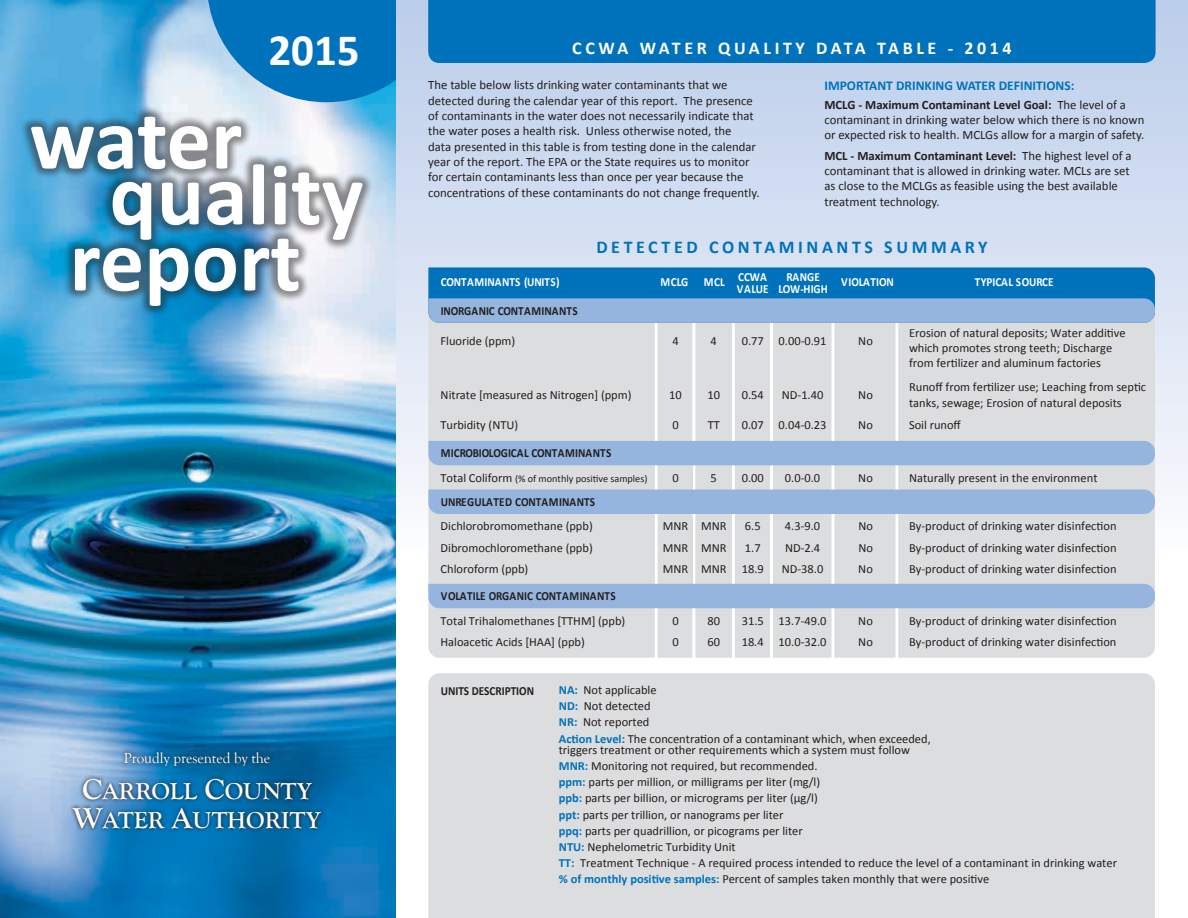
<style>
.page{position:relative;width:1188px;height:918px;background:#fff}
.page>*{position:absolute;margin:0;border:0;box-sizing:border-box;transform-origin:0 0}
.t1{font:700 88.2px/66.2px "Calibri";color:#fff}
.t2{font:700 45px "Calibri";color:#fff}
.t3{font:700 24px/28.5px "Goudy Old Style T";color:#fff;text-align:center}
.t4{font:700 18px "Calibri";letter-spacing:.2em;color:#fff}
.t5{font:700 18px "Calibri";letter-spacing:.2em;color:#0072bc}
.t6{font:15px "Goudy Old Style T";color:#fff}
.t7{font:700 13.5px "Calibri";color:#0072bc}
.t8{font:12.75px/15.3px "Calibri";color:#231f20}
.t9{font:12.45px/16px "Calibri";color:#231f20}
.t10{font:700 12.45px "Calibri";letter-spacing:-.005em;color:#231f20;scale:.9 1}
.t11{font:700 12.45px/12.1px "Calibri";letter-spacing:-.005em;color:#fff;text-align:right;scale:.9 1}
.t12{font:10.2px "Calibri";color:#231f20}
.s1{font-weight:700}
.s2{font-size:12.45px}
.s3{font-size:30px}
.s4{font-weight:700;color:#0072bc}
</style>
<div class="page">
<img style="left:0;top:0;width:396px;height:918px">
<svg style="left:207px;top:0;width:189px;height:102px;background:#2084c5"></svg>
<div style="left:20px;top:106px;width:353px;height:211px;background:#231f20;opacity:.5"></div>
<svg style="left:69px;top:748px;width:256px;height:85px;background:#226fa1"></svg>
<div style="left:396px;top:0;width:792px;height:566px;background:linear-gradient(to bottom,#bacdea,#fdfcfe)"></div>
<div style="left:428px;top:0;width:728px;height:63px;background:#0072bc"></div>
<div style="left:428px;top:323px;width:727px;height:335px;background:#dcddde"></div>
<div style="left:655px;top:270px;width:3px;height:175px;border:2px solid #fff"></div>
<div style="left:655px;top:513px;width:3px;height:75px;border:2px solid #fff"></div>
<div style="left:655px;top:600px;width:3px;height:62px;border:2px solid #fff"></div>
<svg style="left:428px;top:267px;width:727px;height:56px;background:#4390cb"></svg>
<svg style="left:428px;top:441px;width:727px;height:73px;background:#acc2de"></svg>
<div style="left:428px;top:584px;width:727px;height:24px;background:#95b5df"></div>
<div style="left:428px;top:673px;width:727px;height:245px;background:#dcddde"></div>
<h2 class="t2" style="left:268px;top:21px;width:93px">2015</h2>
<h3 class="t4" style="left:572px;top:37px;width:441px">CCWA WATER QUALITY DATA TABLE - 2014</h3>
<p class="t7" style="left:824px;top:77px;width:252px">IMPORTANT DRINKING WATER DEFINITIONS:</p>
<p class="t8" style="left:824px;top:97px;width:322px"><span class="s1">MCLG - Maximum Contaminant Level Goal:</span> The level of a contaminant in drinking water below which there is no known or expected risk to health. MCLGs allow for a margin of safety.</p>
<p class="t8" style="left:824px;top:148px;width:309px"><span class="s1">MCL - Maximum Contaminant Level:</span> The highest level of a contaminant that is allowed in drinking water. MCLs are set as close to the MCLGs as feasible using the best available treatment technology.</p>
<h3 class="t5" style="left:596px;top:236px;width:393px">DETECTED CONTAMINANTS SUMMARY</h3>
<p class="t8" style="left:428px;top:78px;width:333px">The table below lists drinking water contaminants that we detected during the calendar year of this report. The presence of contaminants in the water does not necessarily indicate that the water poses a health risk. Unless otherwise noted, the<br>data presented in this table is from testing done in the calendar year of the report. The EPA or the State requires us to monitor for certain contaminants less than once per year because the concentrations of these contaminants do not change frequently.</p>
<h1 class="t1" style="left:30px;top:106px;width:214px">water</h1>
<h1 class="t1" style="left:70px;top:162px;width:295px;text-indent:40px">quality report</h1>
<p class="t11" style="left:441px;top:276px;width:134px">CONTAMINANTS (UNITS)</p>
<p class="t11" style="left:661px;top:276px;width:32px">MCLG</p>
<p class="t11" style="left:704px;top:271px;width:73px">MCL CCWA<br>VALUE</p>
<p class="t11" style="left:778px;top:271px;width:56px;text-align:center">RANGE<br>LOW-HIGH</p>
<p class="t11" style="left:841px;top:276px;width:60px">VIOLATION</p>
<p class="t11" style="left:975px;top:276px;width:89px">TYPICAL SOURCE</p>
<p class="t10" style="left:441px;top:303px;width:154px">INORGANIC CONTAMINANTS</p>
<p class="t9" style="left:441px;top:333px;width:76px">Fluoride (ppm)</p>
<p class="t9" style="left:672px;top:333px;width:8px">4</p>
<p class="t9" style="left:711px;top:333px;width:8px">4</p>
<p class="t9" style="left:742px;top:333px;width:86px">0.77 0.00-0.91</p>
<p class="t9" style="left:858px;top:333px;width:16px">No</p>
<p class="t9" style="left:909px;top:326px;width:218px;line-height:14.9px">Erosion of natural deposits; Water additive which promotes strong teeth; Discharge from fertilizer and aluminum factories</p>
<p class="t9" style="left:441px;top:387px;width:192px">Nitrate [measured as Nitrogen] (ppm)</p>
<p class="t9" style="left:669px;top:387px;width:14px">10</p>
<p class="t9" style="left:708px;top:387px;width:14px">10</p>
<p class="t9" style="left:742px;top:387px;width:24px">0.54</p>
<p class="t9" style="left:782px;top:387px;width:43px">ND-1.40</p>
<p class="t9" style="left:858px;top:387px;width:16px">No</p>
<p class="t9" style="left:909px;top:379px;width:239px">Runoff from fertilizer use; Leaching from septic tanks, sewage; Erosion of natural deposits</p>
<p class="t9" style="left:441px;top:417px;width:79px">Turbidity (NTU)</p>
<p class="t9" style="left:672px;top:417px;width:8px">0</p>
<p class="t9" style="left:708px;top:417px;width:14px">TT</p>
<p class="t9" style="left:742px;top:417px;width:86px">0.07 0.04-0.23</p>
<p class="t9" style="left:858px;top:417px;width:16px">No</p>
<p class="t9" style="left:909px;top:417px;width:53px">Soil runoff</p>
<p class="t10" style="left:441px;top:445px;width:191px">MICROBIOLOGICAL CONTAMINANTS</p>
<p class="t12" style="left:441px;top:472px;width:208px"><span class="s2">Total Coliform</span> (% of monthly positive samples)</p>
<p class="t9" style="left:672px;top:470px;width:8px">0</p>
<p class="t9" style="left:711px;top:470px;width:8px">5</p>
<p class="t9" style="left:742px;top:470px;width:24px">0.00</p>
<p class="t9" style="left:785px;top:470px;width:37px">0.0-0.0</p>
<p class="t9" style="left:858px;top:470px;width:16px">No</p>
<p class="t9" style="left:909px;top:470px;width:190px">Naturally present in the environment</p>
<p class="t9" style="left:441px;top:518px;width:154px">Dichlorobromomethane (ppb)</p>
<p class="t9" style="left:663px;top:518px;width:65px">MNR MNR</p>
<p class="t9" style="left:745px;top:518px;width:17px">6.5</p>
<p class="t9" style="left:785px;top:518px;width:37px">4.3-9.0</p>
<p class="t9" style="left:858px;top:518px;width:16px">No</p>
<p class="t9" style="left:441px;top:540px;width:154px">Dibromochloromethane (ppb)</p>
<p class="t9" style="left:663px;top:540px;width:65px">MNR MNR</p>
<p class="t9" style="left:745px;top:540px;width:17px">1.7</p>
<p class="t9" style="left:785px;top:540px;width:37px">ND-2.4</p>
<p class="t9" style="left:858px;top:540px;width:16px">No</p>
<p class="t9" style="left:441px;top:561px;width:89px">Chloroform (ppb)</p>
<p class="t10" style="left:441px;top:494px;width:173px">UNREGULATED CONTAMINANTS</p>
<p class="t9" style="left:909px;top:516px;width:209px;line-height:21.5px">By-product of drinking water disinfection<br>By-product of drinking water disinfection</p>
<p class="t9" style="left:663px;top:561px;width:102px">MNR MNR 18.9</p>
<p class="t9" style="left:782px;top:561px;width:43px">ND-38.0</p>
<p class="t9" style="left:858px;top:561px;width:16px">No</p>
<p class="t9" style="left:909px;top:561px;width:209px">By-product of drinking water disinfection</p>
<p class="t10" style="left:441px;top:588px;width:196px">VOLATILE ORGANIC CONTAMINANTS</p>
<p class="t6" style="left:124px;top:750px;width:148px">Proudly presented by the</p>
<h3 class="t3" style="left:73px;top:778px;width:249px"><span class="s3">C</span>ARROLL <span class="s3">C</span>OUNTY<br><span class="s3">W</span>ATER <span class="s3">A</span>UTHORITY</h3>
<p class="t9" style="left:441px;top:613px;width:186px">Total Trihalomethanes [TTHM] (ppb)</p>
<p class="t9" style="left:672px;top:613px;width:8px">0</p>
<p class="t9" style="left:707px;top:613px;width:14px">80</p>
<p class="t9" style="left:742px;top:613px;width:86px">31.5 13.7-49.0</p>
<p class="t9" style="left:858px;top:613px;width:16px">No</p>
<p class="t9" style="left:909px;top:613px;width:209px">By-product of drinking water disinfection</p>
<p class="t9" style="left:441px;top:634px;width:146px">Haloacetic Acids [HAA] (ppb)</p>
<p class="t9" style="left:672px;top:634px;width:8px">0</p>
<p class="t9" style="left:707px;top:634px;width:14px">60</p>
<p class="t9" style="left:742px;top:634px;width:86px">18.4 10.0-32.0</p>
<p class="t9" style="left:858px;top:634px;width:16px">No</p>
<p class="t9" style="left:909px;top:634px;width:209px">By-product of drinking water disinfection</p>
<p class="t10" style="left:441px;top:682px;width:105px">UNITS DESCRIPTION</p>
<p class="t9" style="left:559px;top:682px;width:373px"><span class="s4">NA:</span> Not applicable<br><span class="s4">ND:</span> Not detected<br><span class="s4">NR:</span> Not reported<br><span class="s4">Action Level:</span> The concentration of a contaminant which, when exceeded,</p>
<p class="t9" style="left:559px;top:742px;width:560px">triggers treatment or other requirements which a system must follow<br><span class="s4">MNR:</span> Monitoring not required, but recommended.<br><span class="s4">ppm:</span> parts per million, or milligrams per liter (mg/l)<br><span class="s4">ppb:</span> parts per billion, or micrograms per liter (µg/l)<br><span class="s4">ppt:</span> parts per trillion, or nanograms per liter<br><span class="s4">ppq:</span> parts per quadrillion, or picograms per liter<br><span class="s4">NTU:</span> Nephelometric Turbidity Unit<br><span class="s4">TT:</span> Treatment Technique - A required process intended to reduce the level of a contaminant in drinking water <span class="s4">% of monthly positive samples:</span> Percent of samples taken monthly that were positive</p>
</div>
